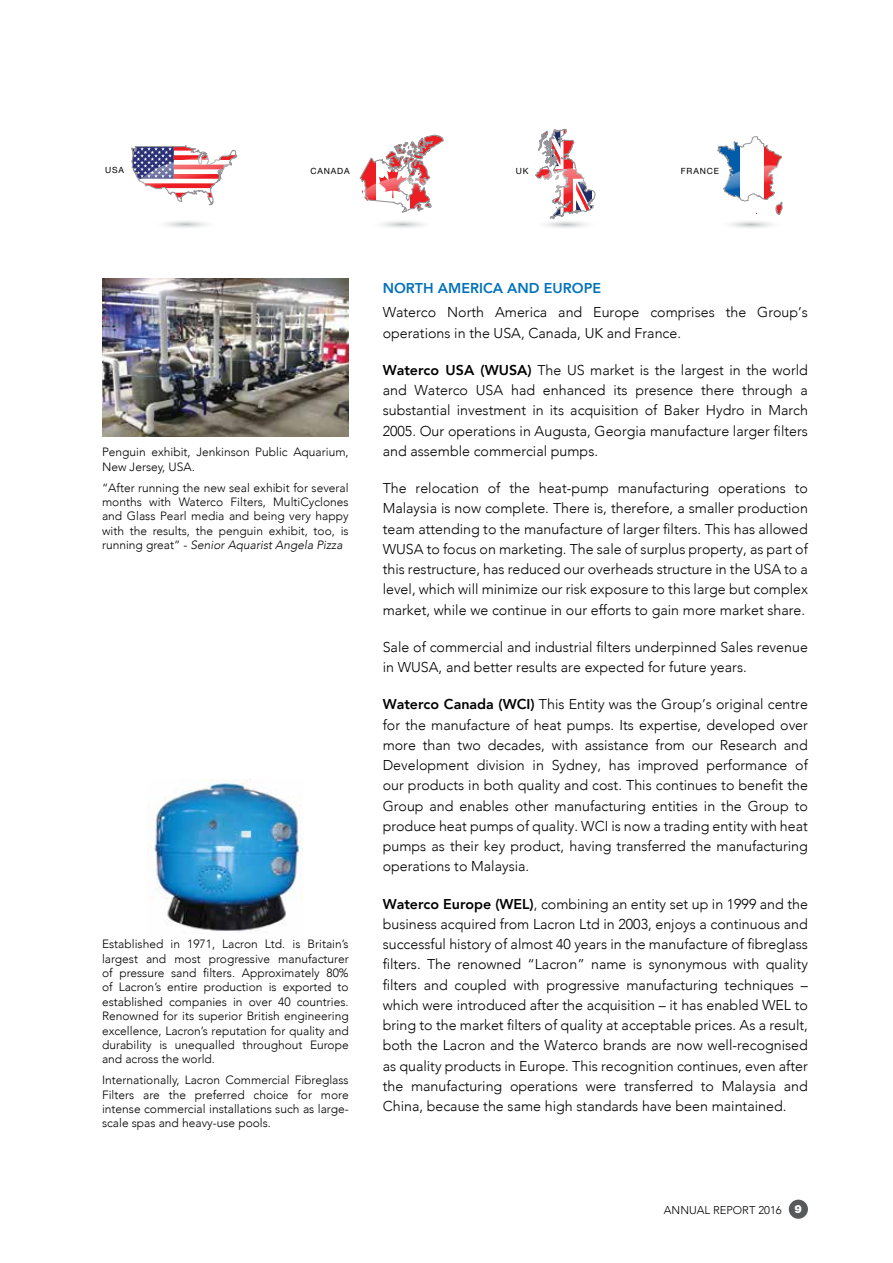
<style>
.page{position:relative;width:893px;height:1263px;background:#fff}
.page>*{position:absolute;margin:0;border:0;box-sizing:border-box;transform-origin:0 0}
.t1{font:300 14.25px/20.2px "Avenir";color:#000;text-align:justify}
.t2{font:800 14.25px "Avenir";color:#0072bc}
.t3{font:300 12px/14.4px "Avenir";color:#000;text-align:justify}
.t4{font:300 11.25px "Avenir";color:#000}
.t5{font:8.55px "Helvetica Neue LT Std";letter-spacing:.1em;color:#000}
.s1{font-style:italic}
.s2{font-weight:800}
.s3{font-family:"Helvetica Neue";font-weight:900;color:#fff}
</style>
<div class="page">
<div style="left:789px;top:1199px;width:19px;height:20px;background:#58595b;border-radius:50%"></div>
<img style="left:102px;top:279px;width:247px;height:157px">
<svg style="left:359px;top:135px;width:85px;height:93px"></svg>
<svg style="left:535px;top:129px;width:61px;height:99px"></svg>
<svg style="left:131px;top:145px;width:107px;height:83px"></svg>
<img style="left:148px;top:779px;width:155px;height:154px">
<svg style="left:717px;top:136px;width:66px;height:92px"></svg>
<p class="t5" style="left:105px;top:165px;width:20px">USA</p>
<p class="t5" style="left:310px;top:165px;width:41px">CANADA</p>
<p class="t5" style="left:516px;top:166px;width:14px">UK</p>
<p class="t5" style="left:681px;top:166px;width:40px">FRANCE</p>
<p class="t3" style="left:102px;top:445px;width:248px">Penguin exhibit, Jenkinson Public Aquarium,<br>New Jersey, USA.</p>
<p class="t3" style="left:102px;top:480px;width:248px">“After running the new seal exhibit for several months with Waterco Filters, MultiCyclones and Glass Pearl media and being very happy with the results, the penguin exhibit, too, is running great” - <span class="s1">Senior Aquarist Angela Pizza</span></p>
<p class="t3" style="left:102px;top:937px;width:248px">Established in 1971, Lacron Ltd. is Britain’s largest and most progressive manufacturer of pressure sand filters. Approximately 80% of Lacron’s entire production is exported to established companies in over 40 countries.<br>Renowned for its superior British engineering excellence, Lacron’s reputation for quality and durability is unequalled throughout Europe and across the world.</p>
<p class="t3" style="left:102px;top:1073px;width:248px">Internationally, Lacron Commercial Fibreglass Filters are the preferred choice for more intense commercial installations such as large&shy;scale spas and heavy-use pools.</p>
<p class="t2" style="left:383px;top:275px;width:220px">NORTH AMERICA AND EUROPE</p>
<p class="t1" style="left:383px;top:302px;width:427px">Waterco North America and Europe comprises the Group’s operations in the USA, Canada, UK and France.</p>
<p class="t1" style="left:383px;top:360px;width:427px"><span class="s2">Waterco USA (WUSA)</span> The US market is the largest in the world and Waterco USA had enhanced its presence there through a substantial investment in its acquisition of Baker Hydro in March 2005. Our operations in Augusta, Georgia manufacture larger filters and assemble commercial pumps.</p>
<p class="t1" style="left:383px;top:478px;width:427px">The relocation of the heat-pump manufacturing operations to Malaysia is now complete. There is, therefore, a smaller production team attending to the manufacture of larger filters. This has allowed WUSA to focus on marketing. The sale of surplus property, as part of this restructure, has reduced our overheads structure in the USA to a level, which will minimize our risk exposure to this large but complex market, while we continue in our efforts to gain more market share.</p>
<p class="t1" style="left:383px;top:637px;width:427px">Sale of commercial and industrial filters underpinned Sales revenue in WUSA, and better results are expected for future years.</p>
<p class="t1" style="left:383px;top:694px;width:427px"><span class="s2">Waterco Canada (WCI)</span> This Entity was the Group’s original centre for the manufacture of heat pumps. Its expertise, developed over more than two decades, with assistance from our Research and Development division in Sydney, has improved performance of our products in both quality and cost. This continues to benefit the Group and enables other manufacturing entities in the Group to produce heat pumps of quality. WCI is now a trading entity with heat pumps as their key product, having transferred the manufacturing operations to Malaysia.</p>
<p class="t1" style="left:383px;top:894px;width:427px"><span class="s2">Waterco Europe (WEL)</span>, combining an entity set up in 1999 and the business acquired from Lacron Ltd in 2003, enjoys a continuous and successful history of almost 40 years in the manufacture of fibreglass filters. The renowned “Lacron” name is synonymous with quality filters and coupled with progressive manufacturing techniques – which were introduced after the acquisition – it has enabled WEL to bring to the market filters of quality at acceptable prices. As a result, both the Lacron and the Waterco brands are now well-recognised as quality products in Europe. This recognition continues, even after the manufacturing operations were transferred to Malaysia and China, because the same high standards have been maintained.</p>
<p class="t4" style="left:664px;top:1203px;width:140px">ANNUAL REPORT 2016 <span class="s3">9</span></p>
</div>
